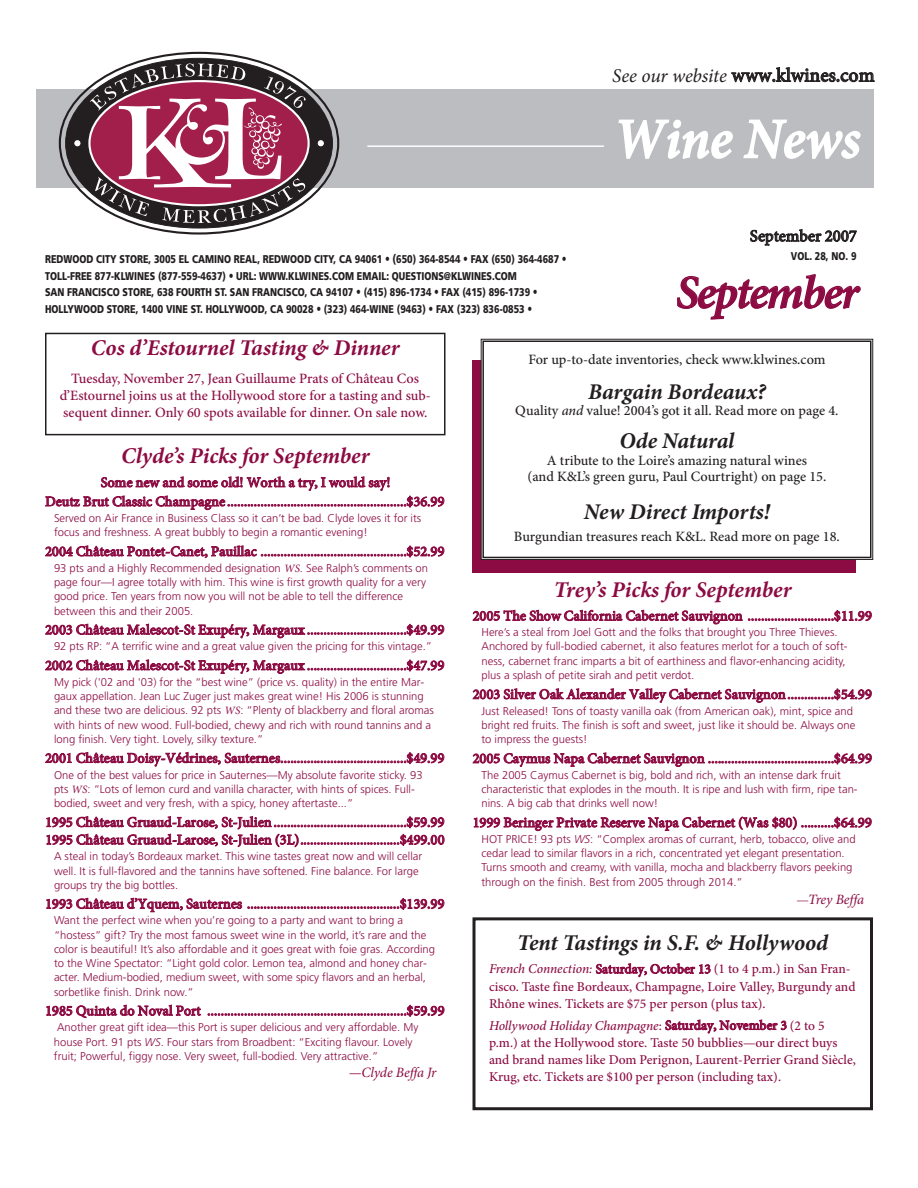
<style>
.page{position:relative;width:918px;height:1188px;background:#fff}
.page>*{position:absolute;margin:0;border:0;box-sizing:border-box;transform-origin:0 0}
.t1{font:italic 600 57px "Minion Pro";color:#fff;scale:.95 1}
.t2{font:italic 600 46.5px "Minion Pro";letter-spacing:-.035em;color:#8c0b42}
.t3{font:italic 700 22.5px "Minion Pro";color:#8c0b42}
.t4{font:italic 700 22.5px "Minion Pro";letter-spacing:-.005em;color:#231f20}
.t5{font:500 19.5px "Minion Pro";color:#231f20}
.t6{font:500 16.5px "Minion Pro";letter-spacing:.005em;color:#231f20}
.t7{font:500 14.25px/17.2px "Minion Pro";color:#8c0b42;text-align:center}
.t8{font:500 14.25px/16.5px "Minion Pro";color:#231f20;text-align:center}
.t9{font:italic 14.25px "Minion Pro";letter-spacing:-.005em;color:#8c0b42}
.t10{font:500 13.5px/17.2px "Minion Pro";letter-spacing:-.005em;color:#8c0b42}
.t11{font:300 11.25px/14.2px "Frutiger LT Std";color:#8c0b42}
.t12{font:900 11.25px/16.5px "Frutiger LT Std";color:#231f20;scale:.8 1}
.s1{font-weight:400;font-style:italic}
.s2{font-weight:400;font-size:12px}
.s3{font-size:12px}
.s4{font-weight:300;font-size:12px}
.s5{font-family:"Minion Pro";font-weight:400;font-style:italic}
.s6{font-style:italic}
.s7{font-family:"Frutiger LT Std";font-weight:300;font-style:normal;font-size:11.25px}
</style>
<div class="page">
<div style="left:37px;top:89px;width:837px;height:99px;background:#bcbdc0"></div>
<hr style="left:367px;top:145px;width:237px;height:2px;background:#fff">
<svg style="left:472px;top:361px;width:384px;height:212px;background:#881747"></svg>
<div style="left:483px;top:341px;width:388px;height:216px;background:#fff"></div>
<div style="left:482px;top:340px;width:390px;height:218px;border:2px solid #231f20"></div>
<div style="left:472px;top:917px;width:401px;height:193px;border:3px solid #231f20"></div>
<div style="left:45px;top:333px;width:401px;height:102px;border:2px solid #231f20"></div>
<div style="left:66px;top:58px;width:266px;height:170px;background:#231f20;border-radius:50%"></div>
<svg style="left:90px;top:63px;width:216px;height:160px"></svg>
<svg style="left:75px;top:140px;width:5px;height:6px"></svg>
<svg style="left:318px;top:140px;width:6px;height:6px"></svg>
<h3 class="t5" style="left:612px;top:68px;width:264px"><span class="s1">See our website</span> www.klwines.com</h3>
<h1 class="t1" style="left:614px;top:118px;width:261px">Wine News</h1>
<h3 class="t6" style="left:750px;top:230px;width:108px">September 2007</h3>
<p class="t12" style="left:45px;top:252px;width:654px">REDWOOD CITY STORE, 3005 EL CAMINO REAL, REDWOOD CITY, CA 94061 <span class="s2">•</span> <span class="s3">(</span>650) 364-8544 <span class="s2">•</span> FAX (650) 364-4687 <span class="s4">• </span>TOLL-FREE 877-KLWINES (877-559-4637) <span class="s4">•</span> URL: WWW.KLWINES.COM EMAIL: QUESTIONS@KLWINES.COM<br>SAN FRANCISCO STORE, 638 FOURTH ST. SAN FRANCISCO, CA 94107 <span class="s2">•</span> (415) 896-1734 <span class="s4">•</span> FAX (415) 896-1739 <span class="s4">• </span>HOLLYWOOD STORE, 1400 VINE ST. HOLLYWOOD, CA 90028 <span class="s2">•</span> (323) 464-WINE (9463) <span class="s4">•</span> FAX (323) 836-0853 <span class="s4">•</span></p>
<p class="t12" style="left:791px;top:249px;width:83px">VOL. 28, NO. 9</p>
<h2 class="t2" style="left:676px;top:275px;width:184px">September</h2>
<h3 class="t3" style="left:91px;top:339px;width:310px">Cos d’Estournel Tasting &amp; Dinner</h3>
<p class="t7" style="left:60px;top:371px;width:373px">Tuesday, November 27, Jean Guillaume Prats of Château Cos d’Estournel joins us at the Hollywood store for a tasting and sub&shy;sequent dinner. Only 60 spots available for dinner. On sale now.</p>
<h3 class="t3" style="left:121px;top:447px;width:250px">Clyde’s Picks for September</h3>
<p class="t7" style="left:45px;top:474px;width:401px;line-height:19px">Some new and some old! Worth a try, I would say!<br>Deutz Brut Classic Champagne ......................................................$36.99</p>
<p class="t11" style="left:54px;top:512px;width:369px">Served on Air France in Business Class so it can’t be bad. Clyde loves it for its focus and freshness. A great bubbly to begin a romantic evening!</p>
<p class="t7" style="left:45px;top:544px;width:401px">2004 Château Pontet-Canet, Pauillac ............................................$52.99</p>
<p class="t11" style="left:54px;top:562px;width:376px">93 pts and a Highly Recommended designation <span class="s5">WS</span>. See Ralph’s comments on page four—I agree totally with him. This wine is first growth quality for a very good price. Ten years from now you will not be able to tell the difference between this and their 2005.</p>
<p class="t7" style="left:45px;top:622px;width:401px">2003 Château Malescot-St Exupéry, Margaux ..............................$49.99</p>
<p class="t11" style="left:54px;top:640px;width:380px">92 pts RP: “A terrific wine and a great value given the pricing for this vintage.”</p>
<p class="t7" style="left:45px;top:658px;width:401px">2002 Château Malescot-St Exupéry, Margaux ..............................$47.99</p>
<p class="t11" style="left:54px;top:676px;width:381px">My pick ('02 and '03) for the “best wine” (price vs. quality) in the entire Mar&shy;gaux appellation. Jean Luc Zuger just makes great wine! His 2006 is stunning and these two are delicious. 92 pts <span class="s5">WS</span>: “Plenty of blackberry and floral aromas with hints of new wood. Full-bodied, chewy and rich with round tannins and a long finish. Very tight. Lovely, silky texture.”</p>
<p class="t7" style="left:45px;top:751px;width:401px">2001 Château Doisy-Védrines, Sauternes......................................$49.99</p>
<p class="t11" style="left:54px;top:768px;width:370px">One of the best values for price in Sauternes—My absolute favorite sticky. 93 pts <span class="s5">WS</span>: “Lots of lemon curd and vanilla character, with hints of spices. Full&shy;bodied, sweet and very fresh, with a spicy, honey aftertaste...”</p>
<p class="t7" style="left:45px;top:815px;width:401px;line-height:17.7px;text-align:left">1995 Château Gruaud-Larose, St-Julien........................................$59.99<br>1995 Château Gruaud-Larose, St-Julien (3L)..............................$499.00</p>
<p class="t11" style="left:54px;top:850px;width:370px">A steal in today’s Bordeaux market. This wine tastes great now and will cellar well. It is full-flavored and the tannins have softened. Fine balance. For large groups try the big bottles.</p>
<p class="t7" style="left:45px;top:896px;width:401px">1993 Château d’Yquem, Sauternes ..............................................$139.99</p>
<p class="t11" style="left:54px;top:914px;width:383px">Want the perfect wine when you’re going to a party and want to bring a “hostess” gift? Try the most famous sweet wine in the world, it’s rare and the color is beautiful! It’s also affordable and it goes great with foie gras. According to the Wine Spectator: “Light gold color. Lemon tea, almond and honey char&shy;acter. Medium-bodied, medium sweet, with some spicy flavors and an herbal, sorbetlike finish. Drink now.”</p>
<p class="t7" style="left:45px;top:1003px;width:401px">1985 Quinta do Noval Port ............................................................$59.99</p>
<p class="t11" style="left:54px;top:1021px;width:366px">Another great gift idea—this Port is super delicious and very affordable. My house Port. 91 pts <span class="s6">WS</span>. Four stars from Broadbent: “Exciting flavour. Lovely fruit; Powerful, figgy nose. Very sweet, full-bodied. Very attractive.”</p>
<p class="t9" style="left:349px;top:1067px;width:89px">—Clyde Beffa Jr</p>
<p class="t8" style="left:528px;top:353px;width:299px">For up-to-date inventories, check www.klwines.com</p>
<h3 class="t4" style="left:588px;top:383px;width:179px">Bargain Bordeaux?</h3>
<p class="t8" style="left:515px;top:404px;width:325px">Quality <span class="s6">and</span> value! 2004’s got it all. Read more on page 4.</p>
<h3 class="t4" style="left:619px;top:432px;width:117px">Ode Natural</h3>
<p class="t8" style="left:527px;top:453px;width:301px">A tribute to the Loire’s amazing natural wines<br>(and K&amp;L’s green guru, Paul Courtright) on page 15.</p>
<h3 class="t4" style="left:584px;top:504px;width:188px">New Direct Imports!</h3>
<p class="t8" style="left:514px;top:530px;width:327px">Burgundian treasures reach K&amp;L. Read more on page 18.</p>
<h3 class="t3" style="left:554px;top:581px;width:239px">Trey’s Picks for September</h3>
<p class="t7" style="left:473px;top:608px;width:401px">2005 The Show California Cabernet Sauvignon ..........................$11.99</p>
<p class="t11" style="left:482px;top:626px;width:367px">Here’s a steal from Joel Gott and the folks that brought you Three Thieves.<br>Anchored by full-bodied cabernet, it also features merlot for a touch of soft&shy;ness, cabernet franc imparts a bit of earthiness and flavor-enhancing acidity, plus a splash of petite sirah and petit verdot.</p>
<p class="t7" style="left:473px;top:687px;width:401px">2003 Silver Oak Alexander Valley Cabernet Sauvignon..............$54.99</p>
<p class="t11" style="left:482px;top:704px;width:375px">Just Released! Tons of toasty vanilla oak (from American oak), mint, spice and bright red fruits. The finish is soft and sweet, just like it should be. Always one to impress the guests!</p>
<p class="t7" style="left:473px;top:751px;width:401px">2005 Caymus Napa Cabernet Sauvignon ......................................$64.99</p>
<p class="t11" style="left:482px;top:769px;width:378px">The 2005 Caymus Cabernet is big, bold and rich, with an intense dark fruit characteristic that explodes in the mouth. It is ripe and lush with firm, ripe tan&shy;nins. A big cab that drinks well now!</p>
<p class="t7" style="left:473px;top:815px;width:401px">1999 Beringer Private Reserve Napa Cabernet (Was $80) ..........$64.99</p>
<p class="t11" style="left:482px;top:833px;width:376px">HOT PRICE! 93 pts <span class="s6">WS</span>: “Complex aromas of currant, herb, tobacco, olive and cedar lead to similar flavors in a rich, concentrated yet elegant presentation.<br>Turns smooth and creamy, with vanilla, mocha and blackberry flavors peeking through on the finish. Best from 2005 through 2014.”</p>
<p class="t9" style="left:797px;top:894px;width:68px"><span class="s7">—</span>Trey Beffa</p>
<h3 class="t4" style="left:517px;top:935px;width:312px">Tent Tastings in S.F. &amp; Hollywood</h3>
<p class="t10" style="left:489px;top:962px;width:368px"><span class="s6">French Connection:</span> Saturday, October 13 (1 to 4 p.m.) in San Fran&shy;cisco. Taste fine Bordeaux, Champagne, Loire Valley, Burgundy and<br>Rhône wines. Tickets are $75 per person (plus tax).</p>
<p class="t10" style="left:489px;top:1018px;width:368px"><span class="s6">Hollywood Holiday Champagne</span>: Saturday, November 3 (2 to 5 p.m.) at the Hollywood store. Taste 50 bubblies—our direct buys and brand names like Dom Perignon, Laurent-Perrier Grand Siècle, Krug, etc. Tickets are $100 per person (including tax).</p>
</div>
